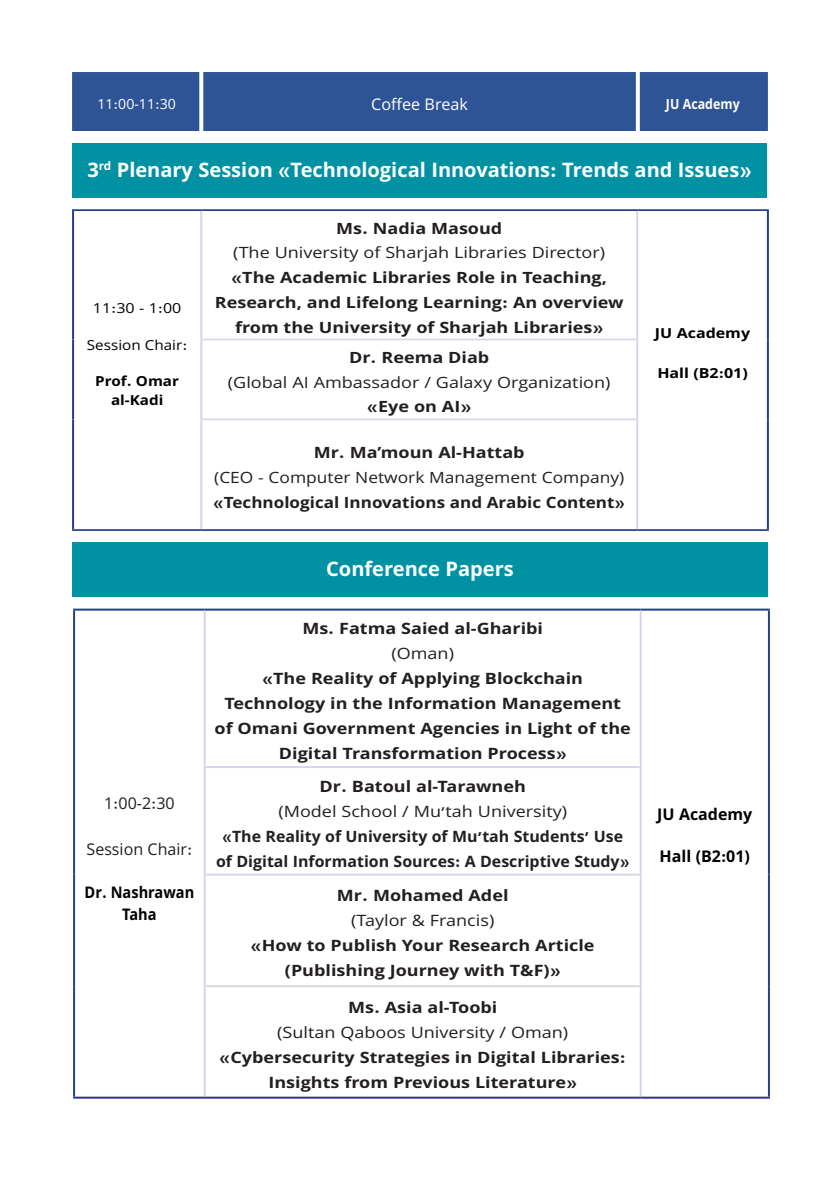
<style>
.page{position:relative;width:840px;height:1191px;background:#fff}
.page>*{position:absolute;margin:0;border:0;box-sizing:border-box;transform-origin:0 0}
.t1{font:700 20px "Sahel";color:#fff}
.t2{font:16.2px "Sahel";color:#231f20}
.t3{font:700 16.2px "Sahel";color:#000}
.t4{font:700 16px/22.4px "Sahel";color:#000;text-align:center;scale:.91 1}
.t5{font:16px "Sahel";color:#fff}
.t6{font:700 15.6px/24.8px "Sahel";color:#231f20;text-align:center;scale:1.15 1}
.t7{font:700 15.6px/24.8px "Sahel";color:#231f20;text-align:center;scale:1.16 1}
.t8{font:700 15.6px/24.8px "Sahel";color:#231f20;text-align:right}
.t9{font:15.6px "Sahel";color:#231f20;scale:1.15 1}
.t10{font:15.6px "Sahel";color:#231f20;scale:1.16 1}
.t11{font:700 15.6px "Sahel";color:#231f20;scale:1.1 1}
.t12{font:15.6px "Sahel";color:#231f20;scale:1.12 1}
.t13{font:14px "Sahel";color:#fff}
.t14{font:700 14px "Sahel";color:#fff;scale:.89 1}
.t15{font:700 13.8px "Sahel";color:#000;scale:1.16 1}
.t16{font:700 13.8px/19.2px "Sahel";color:#000;text-align:center;scale:1.1 1}
.t17{font:13.8px "Sahel";color:#000;scale:1.1 1}
.t18{font:13.8px "Sahel";color:#000;scale:1.16 1}
.t19{font:700 11.6px "Sahel";color:#fff}
</style>
<div class="page">
<div style="left:72px;top:143px;width:694px;height:54px;background:#0092a3"></div>
<hr style="left:200px;top:211px;width:2px;height:128px;background:#d6d6eb">
<hr style="left:635px;top:211px;width:2px;height:128px;background:#d6d6eb">
<hr style="left:200px;top:339px;width:2px;height:80px;background:#d6d6eb">
<hr style="left:635px;top:339px;width:2px;height:80px;background:#d6d6eb">
<hr style="left:200px;top:419px;width:2px;height:110px;background:#d6d6eb">
<hr style="left:635px;top:419px;width:2px;height:110px;background:#d6d6eb">
<hr style="left:202px;top:339px;width:433px;height:1px;background:#d6d6eb">
<hr style="left:202px;top:418px;width:433px;height:2px;background:#d6d6eb">
<hr style="left:72px;top:209px;width:129px;height:2px;background:#253f8e">
<hr style="left:201px;top:209px;width:435px;height:2px;background:#253f8e">
<hr style="left:636px;top:209px;width:132px;height:2px;background:#253f8e">
<hr style="left:72px;top:529px;width:129px;height:2px;background:#253f8e">
<hr style="left:201px;top:529px;width:435px;height:2px;background:#253f8e">
<hr style="left:636px;top:529px;width:132px;height:2px;background:#253f8e">
<hr style="left:72px;top:211px;width:2px;height:128px;background:#253f8e">
<hr style="left:766px;top:211px;width:2px;height:128px;background:#253f8e">
<hr style="left:72px;top:339px;width:2px;height:80px;background:#253f8e">
<hr style="left:766px;top:339px;width:2px;height:80px;background:#253f8e">
<hr style="left:72px;top:419px;width:2px;height:110px;background:#253f8e">
<hr style="left:766px;top:419px;width:2px;height:110px;background:#253f8e">
<hr style="left:640px;top:608px;width:129px;height:2px;background:#253f8e">
<hr style="left:205px;top:608px;width:435px;height:2px;background:#253f8e">
<hr style="left:73px;top:608px;width:132px;height:2px;background:#253f8e">
<hr style="left:767px;top:610px;width:2px;height:157px;background:#253f8e">
<hr style="left:73px;top:610px;width:2px;height:157px;background:#253f8e">
<hr style="left:767px;top:767px;width:2px;height:107px;background:#253f8e">
<hr style="left:73px;top:767px;width:2px;height:107px;background:#253f8e">
<hr style="left:767px;top:874px;width:2px;height:112px;background:#253f8e">
<hr style="left:73px;top:874px;width:2px;height:112px;background:#253f8e">
<hr style="left:767px;top:986px;width:2px;height:110px;background:#253f8e">
<hr style="left:73px;top:986px;width:2px;height:110px;background:#253f8e">
<hr style="left:639px;top:610px;width:2px;height:157px;background:#d6d6eb">
<hr style="left:204px;top:610px;width:2px;height:157px;background:#d6d6eb">
<hr style="left:206px;top:766px;width:433px;height:2px;background:#d6d6eb">
<hr style="left:639px;top:767px;width:2px;height:107px;background:#d6d6eb">
<hr style="left:204px;top:767px;width:2px;height:107px;background:#d6d6eb">
<hr style="left:206px;top:873px;width:433px;height:2px;background:#d6d6eb">
<hr style="left:639px;top:874px;width:2px;height:112px;background:#d6d6eb">
<hr style="left:204px;top:874px;width:2px;height:112px;background:#d6d6eb">
<hr style="left:206px;top:985px;width:433px;height:2px;background:#d6d6eb">
<hr style="left:639px;top:986px;width:2px;height:110px;background:#d6d6eb">
<hr style="left:204px;top:986px;width:2px;height:110px;background:#d6d6eb">
<hr style="left:640px;top:1096px;width:129px;height:2px;background:#339">
<hr style="left:73px;top:1096px;width:132px;height:2px;background:#339">
<hr style="left:205px;top:1096px;width:435px;height:2px;background:#339">
<div style="left:72px;top:542px;width:695px;height:54px;background:#0092a3"></div>
<div style="left:72px;top:72px;width:695px;height:59px;background:#2f5496"></div>
<svg style="left:199px;top:72px;width:4px;height:59px"></svg>
<svg style="left:635px;top:72px;width:4px;height:59px"></svg>
<p class="t13" style="left:97px;top:96px;width:80px">11:00-11:30</p>
<p class="t5" style="left:371px;top:95px;width:98px">Coffee Break</p>
<p class="t14" style="left:665px;top:96px;width:84px">JU Academy</p>
<p class="t19" style="left:99px;top:159px;width:14px">rd</p>
<p class="t1" style="left:87px;top:158px;width:13px">3</p>
<p class="t1" style="left:117px;top:158px;width:634px">Plenary Session «Technological Innovations: Trends and Issues«</p>
<p class="t18" style="left:93px;top:300px;width:78px">11:30 - 1:00</p>
<p class="t17" style="left:87px;top:337px;width:93px">Session Chair:</p>
<p class="t16" style="left:95px;top:372px;width:78px">Prof. Omar al-Kadi</p>
<p class="t2" style="left:104px;top:793px;width:72px">1:00-2:30</p>
<p class="t2" style="left:86px;top:840px;width:107px">Session Chair:</p>
<p class="t4" style="left:85px;top:881px;width:122px">Dr. Nashrawan<br>Taha</p>
<p class="t7" style="left:336px;top:216px;width:145px">Ms. Nadia Masoud</p>
<p class="t10" style="left:233px;top:244px;width:321px">(The University of Sharjah Libraries Director(</p>
<p class="t7" style="left:215px;top:265px;width:353px">«The Academic Libraries Role in Teaching,<br>Research, and Lifelong Learning: An overview</p>
<p class="t7" style="left:235px;top:315px;width:317px">from the University of Sharjah Libraries»</p>
<p class="t7" style="left:349px;top:345px;width:122px">Dr. Reema Diab</p>
<p class="t10" style="left:228px;top:373px;width:330px">(Global AI Ambassador / Galaxy Organization(</p>
<p class="t7" style="left:367px;top:395px;width:90px">«Eye on AI«</p>
<p class="t7" style="left:313px;top:440px;width:183px">Mr. Ma’moun Al-Hattab</p>
<p class="t12" style="left:214px;top:468px;width:366px">(CEO - Computer Network Management Company(</p>
<p class="t11" style="left:213px;top:493px;width:374px">«Technological Innovations and Arabic Content«</p>
<p class="t1" style="left:326px;top:557px;width:189px">Conference Papers</p>
<p class="t6" style="left:302px;top:616px;width:211px">Ms. Fatma Saied al-Gharibi</p>
<p class="t9" style="left:391px;top:645px;width:55px">(Oman(</p>
<p class="t6" style="left:214px;top:666px;width:363px">«The Reality of Applying Blockchain Technology in the Information Management of Omani Government Agencies in Light of the Digital Transformation Process«</p>
<p class="t6" style="left:319px;top:774px;width:181px">Dr. Batoul al-Tarawneh</p>
<p class="t9" style="left:441px;top:794px;width:5px">,</p>
<p class="t9" style="left:278px;top:802px;width:251px">(Model School / Mu tah University(</p>
<p class="t8" style="left:477px;top:816px;width:6px">,</p>
<p class="t8" style="left:222px;top:824px;width:363px">«The Reality of University of Mu tah Students</p>
<p class="t8" style="left:584px;top:816px;width:6px">,</p>
<p class="t8" style="left:216px;top:824px;width:413px">Use<br>of Digital Information Sources A: Descriptive Study«</p>
<p class="t6" style="left:337px;top:883px;width:151px">Mr. Mohamed Adel</p>
<p class="t9" style="left:351px;top:911px;width:125px">(Taylor &amp; Francis(</p>
<p class="t6" style="left:251px;top:933px;width:300px">«How to Publish Your Research Article (Publishing Journey with T &amp; F «(</p>
<p class="t6" style="left:348px;top:995px;width:131px">Ms. Asia al-Toobi</p>
<p class="t9" style="left:277px;top:1023px;width:253px">(Sultan Qaboos University / Oman(</p>
<p class="t6" style="left:219px;top:1045px;width:354px">«Cybersecurity Strategies in Digital Libraries:<br>Insights from Previous Literature«</p>
<p class="t15" style="left:654px;top:325px;width:83px">JU Academy</p>
<p class="t15" style="left:657px;top:365px;width:79px">Hall (B2:01(</p>
<p class="t3" style="left:656px;top:804px;width:97px">JU Academy</p>
<p class="t3" style="left:659px;top:847px;width:92px">Hall (B2:01(</p>
</div>
